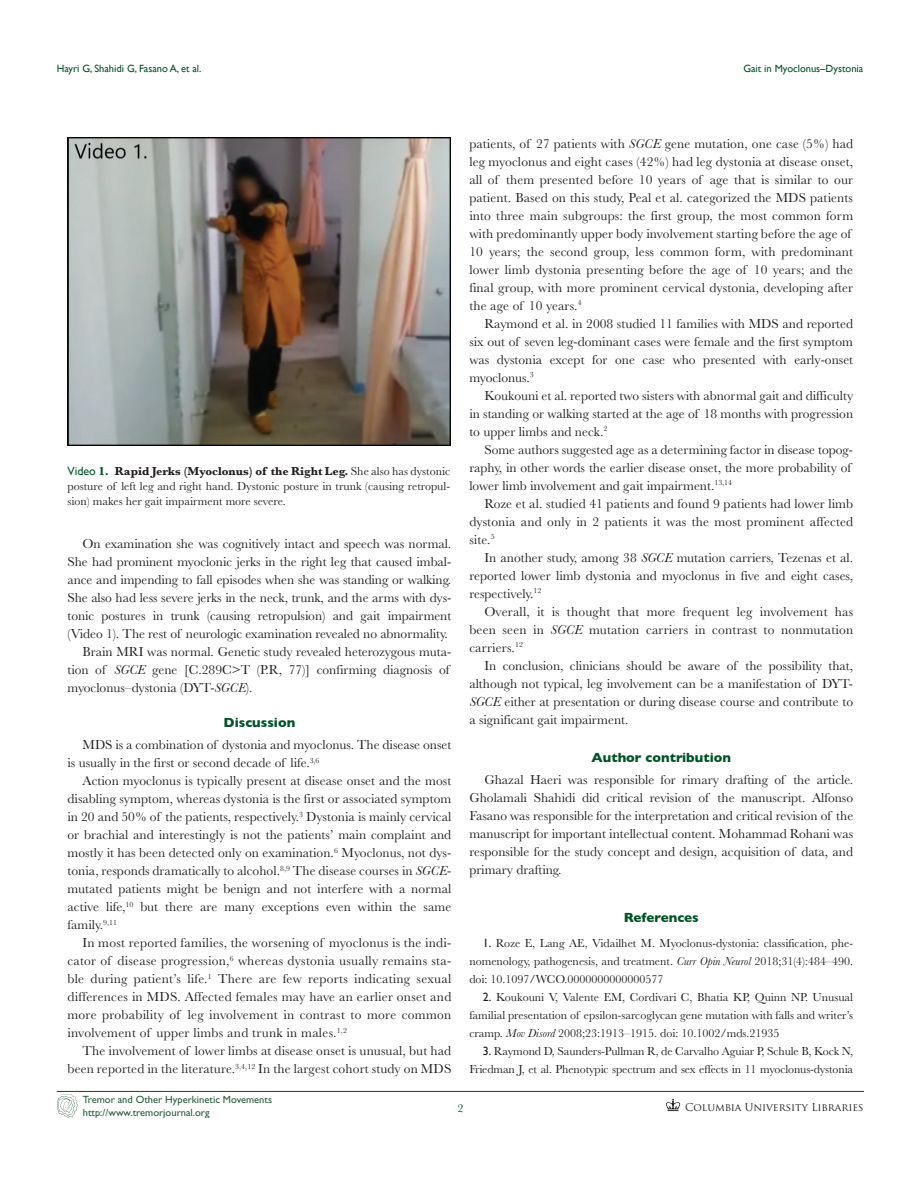
<style>
.page{position:relative;width:918px;height:1188px;background:#fff}
.page>*{position:absolute;margin:0;border:0;box-sizing:border-box;transform-origin:0 0}
.TXI{font:13.5px/18px "Baskerville";letter-spacing:.01em;color:#231f20;text-align:justify}
.TX{font:13.5px/18px "Baskerville";color:#231f20}
.Ref_head{font:700 13.5px "Gill Sans";color:#005428}
.Reference{font:12px/18px "Baskerville";letter-spacing:-.01em;color:#231f20;text-align:justify}
.FC{font:12px/15px "Baskerville";color:#231f20;text-align:justify}
.t1{font:12px "Baskerville";color:#005428}
.t2{font:10.5px/12.6px "Gill Sans";color:#275c39}
.t3{font:10.5px "Gill Sans";color:#005428}
.t4{font:10.5px "Trajan Pro";color:#231f20}
.s1{font-family:"Gill Sans";color:#005428}
.s2{font-weight:700;color:#005428}
.s3{font-weight:700}
.s4{font-style:italic}
.s5{font-family:"Gill Sans"}
</style>
<div class="page">
<hr style="left:57px;top:1091px;width:807px;height:1px;background:#005428">
<svg style="left:666px;top:1099px;width:14px;height:12px"></svg>
<svg style="left:57px;top:1094px;width:21px;height:24px"></svg>
<img style="left:68px;top:137px;width:382px;height:309px">
<p class="t3" style="left:57px;top:62px;width:146px">Hayri G, Shahidi G, Fasano A, et al.</p>
<p class="t3" style="left:743px;top:62px;width:122px">Gait in Myoclonus–Dystonia</p>
<p class="FC" style="left:68px;top:463px;width:384px"><span class="s1">Video</span> <span class="s2">1.</span> <span class="s3">Rapid Jerks (Myoclonus) of the Right Leg.</span> She also has dystonic posture of left leg and right hand. Dystonic posture in trunk (causing retropul&shy;sion) makes her gait impairment more severe.</p>
<p class="TXI" style="left:68px;top:535px;width:385px;text-indent:15px">On examination she was cognitively intact and speech was normal.<br>She had prominent myoclonic jerks in the right leg that caused imbal&shy;ance and impending to fall episodes when she was standing or walking.<br>She also had less severe jerks in the neck, trunk, and the arms with dys&shy;tonic postures in trunk (causing retropulsion) and gait impairment (Video 1). The rest of neurologic examination revealed no abnormality.</p>
<p class="TXI" style="left:68px;top:643px;width:385px;text-align:left;text-indent:15px">Brain MRI was normal. Genetic study revealed heterozygous muta&shy;tion of <span class="s4">SGCE</span> gene [C.289C&gt;T (P.R, 77)] confirming diagnosis of myoclonus–dystonia (DYT-<span class="s4">SGCE</span>).</p>
<h1 class="Ref_head" style="left:224px;top:711px;width:73px">Discussion</h1>
<p class="TX" style="left:68px;top:736px;width:385px;text-indent:15px">MDS is a combination of dystonia and myoclonus. The disease onset is usually in the first or second decade of life.<sup>3,6</sup></p>
<p class="TXI" style="left:68px;top:772px;width:385px;text-indent:15px">Action myoclonus is typically present at disease onset and the most disabling symptom, whereas dystonia is the first or associated symptom in 20 and 50% of the patients, respectively.<sup>3</sup> Dystonia is mainly cervical or brachial and interestingly is not the patients’ main complaint and mostly it has been detected only on examination.<sup>6</sup> Myoclonus, not dys&shy;tonia, responds dramatically to alcohol.<sup>8,9</sup> The disease courses in <span class="s4">SGCE&shy;</span>mutated patients might be benign and not interfere with a normal active life,<sup>10</sup> but there are many exceptions even within the same family.<sup>9,11</sup></p>
<p class="TXI" style="left:68px;top:934px;width:385px;text-indent:15px">In most reported families, the worsening of myoclonus is the indi&shy;cator of disease progression,<sup>6</sup> whereas dystonia usually remains sta&shy;ble during patient’s life.<sup>1</sup> There are few reports indicating sexual differences in MDS. Affected females may have an earlier onset and more probability of leg involvement in contrast to more common involvement of upper limbs and trunk in males.<sup>1,2</sup></p>
<p class="TXI" style="left:68px;top:1042px;width:385px;text-align:right">The involvement of lower limbs at disease onset is unusual, but had been reported in the literature.<sup>3,4,12</sup> In the largest cohort study on MDS</p>
<p class="TXI" style="left:469px;top:134px;width:385px;text-align:left">patients, of 27 patients with <span class="s4">SGCE</span> gene mutation, one case (5%) had leg myoclonus and eight cases (42%) had leg dystonia at disease onset, all of them presented before 10 years of age that is similar to our patient. Based on this study, Peal et al. categorized the MDS patients into three main subgroups: the first group, the most common form with predominantly upper body involvement starting before the age of 10 years; the second group, less common form, with predominant lower limb dystonia presenting before the age of 10 years; and the final group, with more prominent cervical dystonia, developing after the age of 10 years.<sup>4</sup></p>
<p class="TXI" style="left:469px;top:314px;width:385px;text-indent:15px">Raymond et al. in 2008 studied 11 families with MDS and reported six out of seven leg-dominant cases were female and the first symptom was dystonia except for one case who presented with early-onset myoclonus.<sup>3</sup></p>
<p class="TXI" style="left:469px;top:386px;width:385px;text-indent:15px">Koukouni et al. reported two sisters with abnormal gait and difficulty in standing or walking started at the age of 18 months with progression to upper limbs and neck.<sup>2</sup></p>
<p class="TXI" style="left:469px;top:440px;width:385px;text-align:left;text-indent:15px">Some authors suggested age as a determining factor in disease topog&shy;raphy, in other words the earlier disease onset, the more probability of lower limb involvement and gait impairment.<sup>13,14</sup></p>
<p class="TXI" style="left:469px;top:494px;width:385px;text-indent:15px">Roze et al. studied 41 patients and found 9 patients had lower limb dystonia and only in 2 patients it was the most prominent affected site.<sup>5</sup></p>
<p class="TXI" style="left:469px;top:548px;width:385px;text-indent:15px">In another study, among 38 <span class="s4">SGCE</span> mutation carriers, Tezenas et al. reported lower limb dystonia and myoclonus in five and eight cases, respectively.<sup>12</sup></p>
<p class="TXI" style="left:469px;top:602px;width:385px;text-indent:15px">Overall, it is thought that more frequent leg involvement has been seen in <span class="s4">SGCE</span> mutation carriers in contrast to nonmutation carriers.<sup>12</sup></p>
<p class="TXI" style="left:469px;top:656px;width:385px;text-indent:15px">In conclusion, clinicians should be aware of the possibility that, although not typical, leg involvement can be a manifestation of DYT-<span class="s4">SGCE</span> either at presentation or during disease course and contribute to a significant gait impairment.</p>
<h1 class="Ref_head" style="left:591px;top:747px;width:141px">Author contribution</h1>
<p class="TX" style="left:469px;top:771px;width:385px;text-align:justify;text-indent:15px">Ghazal Haeri was responsible for rimary drafting of the article.<br>Gholamali Shahidi did critical revision of the manuscript. Alfonso Fasano was responsible for the interpretation and critical revision of the manuscript for important intellectual content. Mohammad Rohani was responsible for the study concept and design, acquisition of data, and primary drafting.</p>
<p class="Ref_head" style="left:624px;top:907px;width:77px">References</p>
<p class="Reference" style="left:469px;top:934px;width:385px;text-indent:14px"><span class="s5">1.</span> Roze E, Lang AE, Vidailhet M. Myoclonus-dystonia: classification, phe&shy;nomenology, pathogenesis, and treatment. <span class="s4">Curr Opin Neurol</span> 2018;31(4):484–490. doi: 10.1097/WCO.0000000000000577</p>
<p class="Reference" style="left:469px;top:988px;width:385px;text-indent:14px"><span class="s5">2.</span> Koukouni V, Valente EM, Cordivari C, Bhatia KP, Quinn NP. Unusual familial presentation of epsilon-sarcoglycan gene mutation with falls and writer’s cramp. <span class="s4">Mov Disord</span> 2008;23:1913–1915. doi: 10.1002/mds.21935</p>
<p class="Reference" style="left:469px;top:1042px;width:385px;text-align:right"><span class="s5">3.</span> Raymond D, Saunders-Pullman R, de Carvalho Aguiar P, Schule B, Kock N,<br>Friedman J, et al. Phenotypic spectrum and sex effects in 11 myoclonus-dystonia</p>
<p class="t2" style="left:83px;top:1093px;width:191px">Tremor and Other Hyperkinetic Movements http://www.tremorjournal.org</p>
<p class="t1" style="left:457px;top:1101px;width:7px">2</p>
<p class="t4" style="left:685px;top:1100px;width:180px">Columbia University Libraries</p>
</div>
